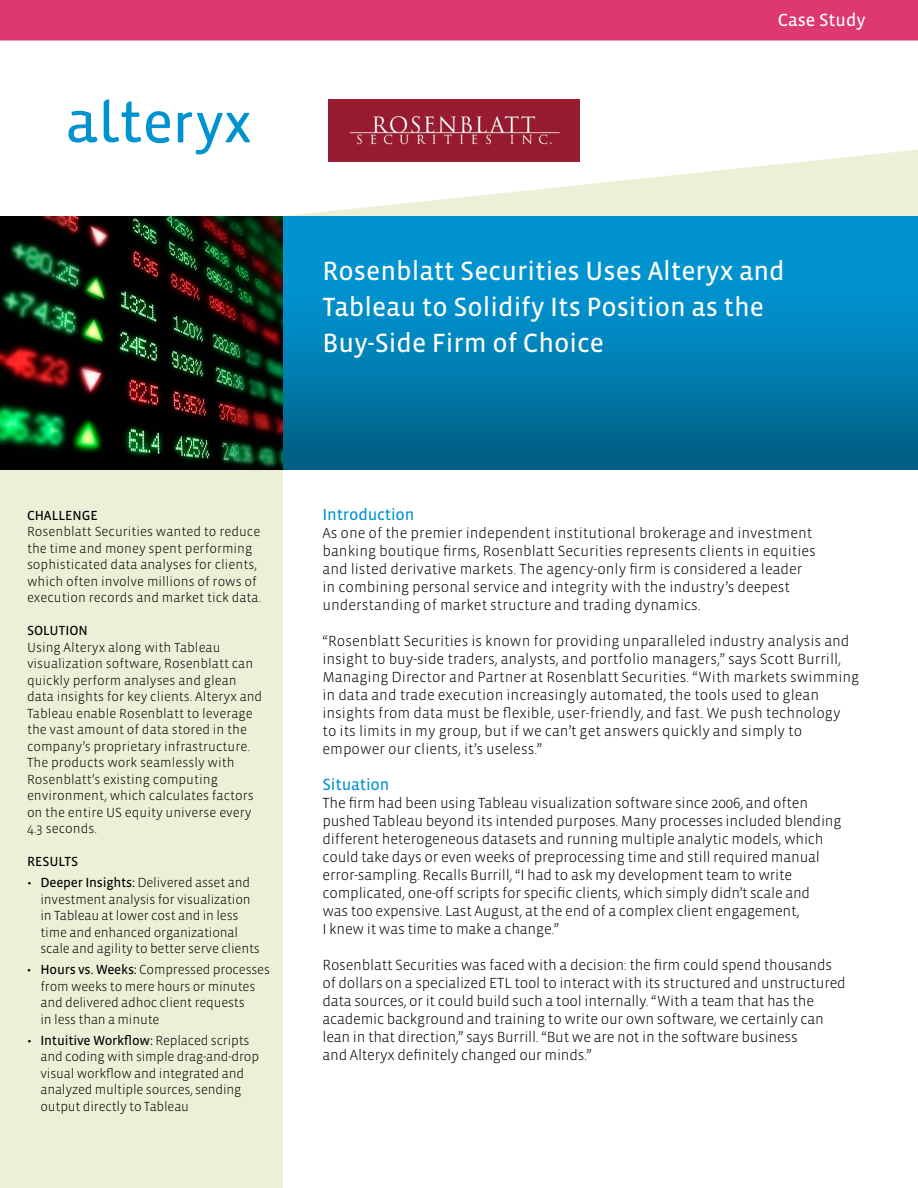
<style>
.page{position:relative;width:918px;height:1188px;background:#fff}
.page>*{position:absolute;margin:0;border:0;box-sizing:border-box;transform-origin:0 0}
.t1{font:27px/36px "Vista Sans OT";color:#fff}
.t2{font:18px "Vista Sans OT";color:#fff}
.t3{font:16.5px "Vista Sans OT";letter-spacing:-.01em;color:#0093d0}
.t4{font:300 15px/18px "Vista Sans OT";letter-spacing:-.015em;color:#000}
.t5{font:300 13.5px/16.5px "Vista Sans OT";color:#000}
.t6{font:13.5px "Vista Sans OT";color:#000}
.s1{font-weight:400}
</style>
<div class="page">
<svg style="left:283px;top:216px;width:635px;height:254px;background:#0080b5"></svg>
<div style="left:0;top:470px;width:283px;height:718px;background:#eeefd7"></div>
<div style="left:0;top:0;width:918px;height:41px;background:#de396e"></div>
<svg style="left:68px;top:111px;width:29px;height:32px"></svg>
<svg style="left:178px;top:112px;width:72px;height:42px"></svg>
<svg style="left:104px;top:99px;width:66px;height:44px"></svg>
<svg style="left:285px;top:150px;width:633px;height:66px"></svg>
<img style="left:328px;top:99px;width:251px;height:63px">
<img style="left:0;top:216px;width:283px;height:254px">
<p class="t2" style="left:778px;top:10px;width:89px">Case Study</p>
<h1 class="t1" style="left:322px;top:254px;width:464px">Rosenblatt Securities Uses Alteryx and<br>Tableau to Solidify Its Position as the<br>Buy-Side Firm of Choice</h1>
<p class="t6" style="left:27px;top:508px;width:72px">CHALLENGE</p>
<p class="t5" style="left:27px;top:524px;width:236px">Rosenblatt Securities wanted to reduce the time and money spent performing sophisticated data analyses for clients, which often involve millions of rows of execution records and market tick data.</p>
<p class="t6" style="left:27px;top:624px;width:62px">SOLUTION</p>
<p class="t5" style="left:27px;top:639px;width:237px">Using Alteryx along with Tableau visualization software, Rosenblatt can quickly perform analyses and glean data insights for key clients. Alteryx and Tableau enable Rosenblatt to leverage the vast amount of data stored in the company’s proprietary infrastructure.<br>The products work seamlessly with Rosenblatt’s existing computing environment, which calculates factors on the entire US equity universe every 4.3 seconds.</p>
<p class="t6" style="left:27px;top:855px;width:53px">RESULTS</p>
<p class="t5" style="left:40px;top:875px;width:221px;text-indent:-13px">• <span class="s1">Deeper Insights:</span> Delivered asset and investment analysis for visualization in Tableau at lower cost and in less time and enhanced organizational scale and agility to better serve clients</p>
<p class="t5" style="left:40px;top:962px;width:231px;text-indent:-14px">• <span class="s1">Hours vs. Weeks:</span> Compressed processes from weeks to mere hours or minutes and delivered adhoc client requests<br>in less than a minute</p>
<p class="t5" style="left:40px;top:1032px;width:220px;text-indent:-14px">• <span class="s1">Intuitive Workflow:</span> Replaced scripts and coding with simple drag-and-drop visual workflow and integrated and analyzed multiple sources, sending output directly to Tableau</p>
<p class="t3" style="left:322px;top:505px;width:93px">Introduction</p>
<p class="t4" style="left:322px;top:524px;width:495px">As one of the premier independent institutional brokerage and investment banking boutique firms, Rosenblatt Securities represents clients in equities and listed derivative markets. The agency-only firm is considered a leader in combining personal service and integrity with the industry’s deepest understanding of market structure and trading dynamics.</p>
<p class="t4" style="left:322px;top:632px;width:538px">“Rosenblatt Securities is known for providing unparalleled industry analysis and insight to buy-side traders, analysts, and portfolio managers,” says Scott Burrill, Managing Director and Partner at Rosenblatt Securities. “With markets swimming in data and trade execution increasingly automated, the tools used to glean insights from data must be flexible, user-friendly, and fast. We push technology<br>to its limits in my group, but if we can’t get answers quickly and simply to empower our clients, it’s useless.”</p>
<p class="t3" style="left:322px;top:775px;width:68px">Situation</p>
<p class="t4" style="left:322px;top:794px;width:521px">The firm had been using Tableau visualization software since 2006, and often pushed Tableau beyond its intended purposes. Many processes included blending different heterogeneous datasets and running multiple analytic models, which could take days or even weeks of preprocessing time and still required manual error-sampling. Recalls Burrill, “I had to ask my development team to write complicated, one-off scripts for specific clients, which simply didn’t scale and<br>was too expensive. Last August, at the end of a complex client engagement,<br>I knew it was time to make a change.”</p>
<p class="t4" style="left:322px;top:956px;width:525px">Rosenblatt Securities was faced with a decision: the firm could spend thousands of dollars on a specialized ETL tool to interact with its structured and unstructured data sources, or it could build such a tool internally. “With a team that has the academic background and training to write our own software, we certainly can lean in that direction,” says Burrill. “But we are not in the software business<br>and Alteryx definitely changed our minds.”</p>
</div>
